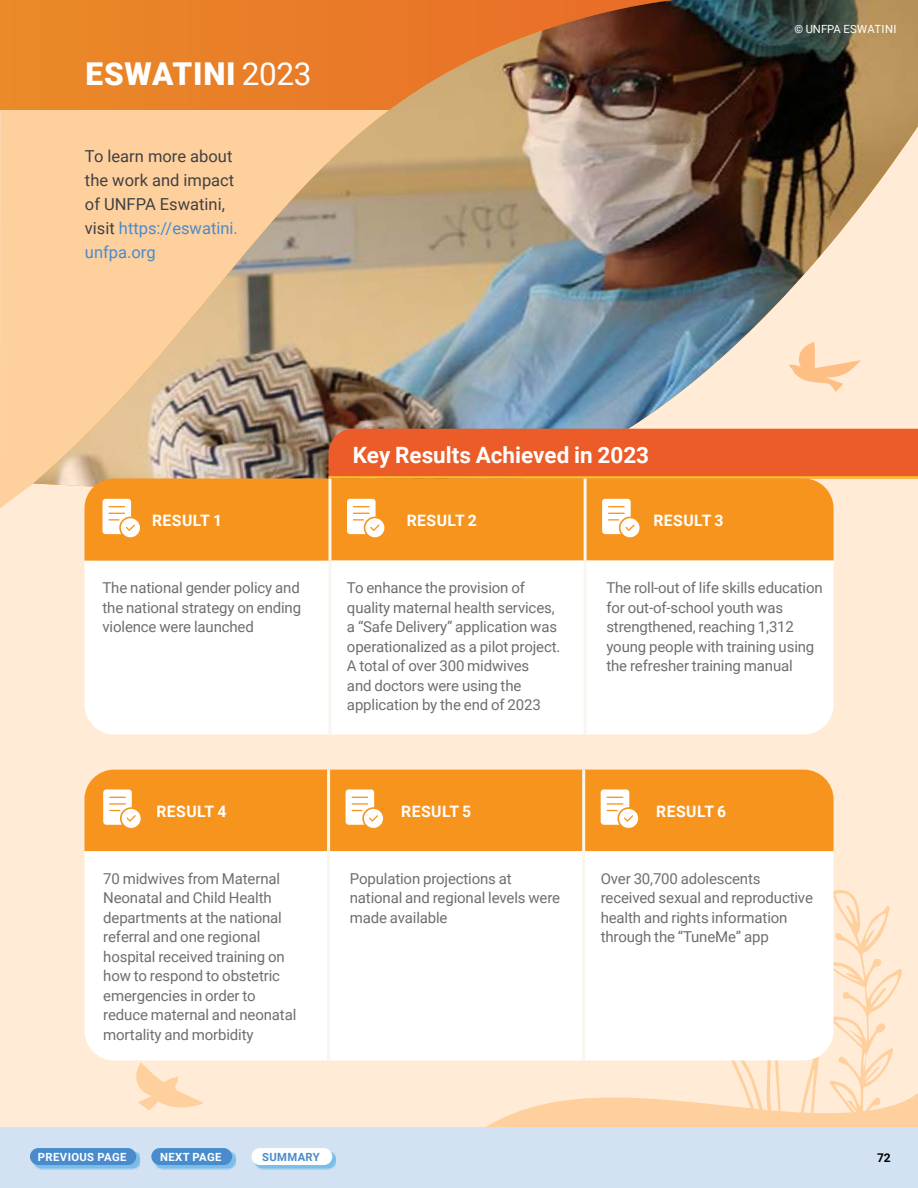
<style>
.page{position:relative;width:918px;height:1188px;background:#ffebd6}
.page>*{position:absolute;margin:0;border:0;box-sizing:border-box;transform-origin:0 0}
.t1{font:900 31.5px "Roboto";letter-spacing:.025em;color:#fff}
.t2{font:700 22.5px "Roboto";color:#fff}
.t3{font:16.5px/24px "Roboto";color:#414042}
.t4{font:700 15.75px "Roboto";letter-spacing:.03em;color:#fff}
.t5{font:15px/19.5px "Roboto";letter-spacing:-.01em;color:#6d6e71}
.t6{font:700 12px "Roboto";color:#000}
.t7{font:700 11.25px "Roboto";letter-spacing:.035em;color:#fff}
.t8{font:11.25px "Roboto";letter-spacing:.015em;color:#fff}
.t9{font:700 11.25px "Roboto";letter-spacing:.035em;color:#4a8bcd}
.s1{font-weight:400}
.s2{color:#4a8bcd}
</style>
<div class="page">
<svg style="left:410px;top:1093px;width:508px;height:35px;fill:#fed09e"></svg>
<svg style="left:716px;top:890px;width:186px;height:238px"></svg>
<div style="left:1px;top:1128px;width:917px;height:60px;background:#d2e2f3"></div>
<svg style="left:0;top:110px;width:33px;height:398px;background:#fed1a0"></svg>
<div style="left:0;top:0;width:918px;height:110px;background:#ea8928"></div>
<img style="left:33px;top:0;width:885px;height:487px">
<svg style="left:788px;top:342px;width:73px;height:50px"></svg>
<svg style="left:136px;top:1063px;width:68px;height:47px"></svg>
<div style="left:329px;top:429px;width:589px;height:47px;background:#eb5c28"></div>
<hr style="left:329px;top:476px;width:589px;height:2px;background:#ffc222">
<svg style="left:33px;top:1152px;width:107px;height:18px"></svg>
<div style="left:30px;top:1148px;width:106px;height:17px;background:#4a8bcd;border-radius:8px"></div>
<svg style="left:154px;top:1152px;width:82px;height:18px"></svg>
<div style="left:151px;top:1148px;width:81px;height:17px;background:#4a8bcd;border-radius:8px"></div>
<svg style="left:254px;top:1152px;width:82px;height:18px"></svg>
<div style="left:251px;top:1148px;width:81px;height:17px;background:#fff;border-radius:8px"></div>
<div style="left:84px;top:478px;width:750px;height:83px;background:#f7941e"></div>
<div style="left:84px;top:561px;width:246px;height:173px;background:#fff"></div>
<div style="left:331px;top:561px;width:503px;height:173px;background:#fff"></div>
<hr style="left:328px;top:478px;width:3px;height:83px;background:#f7f6ef">
<hr style="left:328px;top:561px;width:3px;height:173px;background:#f7f6ef">
<hr style="left:584px;top:561px;width:3px;height:173px;background:#f7f6ef">
<hr style="left:584px;top:478px;width:3px;height:83px;background:#f7f6ef">
<svg style="left:103px;top:499px;width:37px;height:38px"></svg>
<svg style="left:347px;top:499px;width:37px;height:38px"></svg>
<svg style="left:602px;top:499px;width:38px;height:38px"></svg>
<div style="left:84px;top:770px;width:750px;height:81px;background:#f7941e"></div>
<div style="left:84px;top:851px;width:750px;height:209px;background:#fff"></div>
<hr style="left:327px;top:770px;width:3px;height:81px;background:#f7f6ef">
<hr style="left:327px;top:851px;width:3px;height:209px;background:#f7f6ef">
<hr style="left:582px;top:770px;width:3px;height:81px;background:#f7f6ef">
<hr style="left:582px;top:851px;width:3px;height:209px;background:#f7f6ef">
<svg style="left:103px;top:789px;width:38px;height:39px"></svg>
<svg style="left:346px;top:789px;width:37px;height:39px"></svg>
<svg style="left:601px;top:789px;width:37px;height:39px"></svg>
<h1 class="t1" style="left:86px;top:52px;width:228px">ESWATINI <span class="s1">2023</span></h1>
<p class="t3" style="left:85px;top:143px;width:154px">To learn more about the work and impact of UNFPA Eswatini, visit <span class="s2">https://eswatini. unfpa.org</span></p>
<p class="t8" style="left:794px;top:21px;width:104px">© UNFPA ESWATINI</p>
<h2 class="t2" style="left:353px;top:439px;width:298px">Key Results Achieved in 2023</h2>
<p class="t4" style="left:152px;top:510px;width:72px">RESULT 1</p>
<p class="t4" style="left:407px;top:510px;width:72px">RESULT 2</p>
<p class="t4" style="left:653px;top:510px;width:72px">RESULT 3</p>
<p class="t5" style="left:103px;top:578px;width:200px;text-align:justify">The national gender policy and the national strategy on ending violence were launched</p>
<p class="t5" style="left:347px;top:578px;width:215px">To enhance the provision of quality maternal health services, a “Safe Delivery” application was operationalized as a pilot project.<br>A total of over 300 midwives<br>and doctors were using the application by the end of 2023</p>
<p class="t5" style="left:606px;top:578px;width:218px">The roll-out of life skills education for out-of-school youth was strengthened, reaching 1,312 young people with training using the refresher training manual</p>
<p class="t4" style="left:156px;top:800px;width:72px">RESULT 4</p>
<p class="t4" style="left:401px;top:800px;width:72px">RESULT 5</p>
<p class="t4" style="left:656px;top:800px;width:72px">RESULT 6</p>
<p class="t5" style="left:103px;top:868px;width:195px">70 midwives from Maternal<br>Neonatal and Child Health departments at the national referral and one regional hospital received training on how to respond to obstetric emergencies in order to reduce maternal and neonatal mortality and morbidity</p>
<p class="t5" style="left:350px;top:868px;width:212px">Population projections at national and regional levels were made available</p>
<p class="t5" style="left:601px;top:868px;width:214px">Over 30,700 adolescents received sexual and reproductive health and rights information through the “TuneMe” app</p>
<p class="t7" style="left:38px;top:1149px;width:90px">PREVIOUS PAGE</p>
<p class="t7" style="left:160px;top:1149px;width:63px">NEXT PAGE</p>
<p class="t9" style="left:262px;top:1149px;width:59px">SUMMARY</p>
<p class="t6" style="left:877px;top:1149px;width:15px">72</p>
</div>
